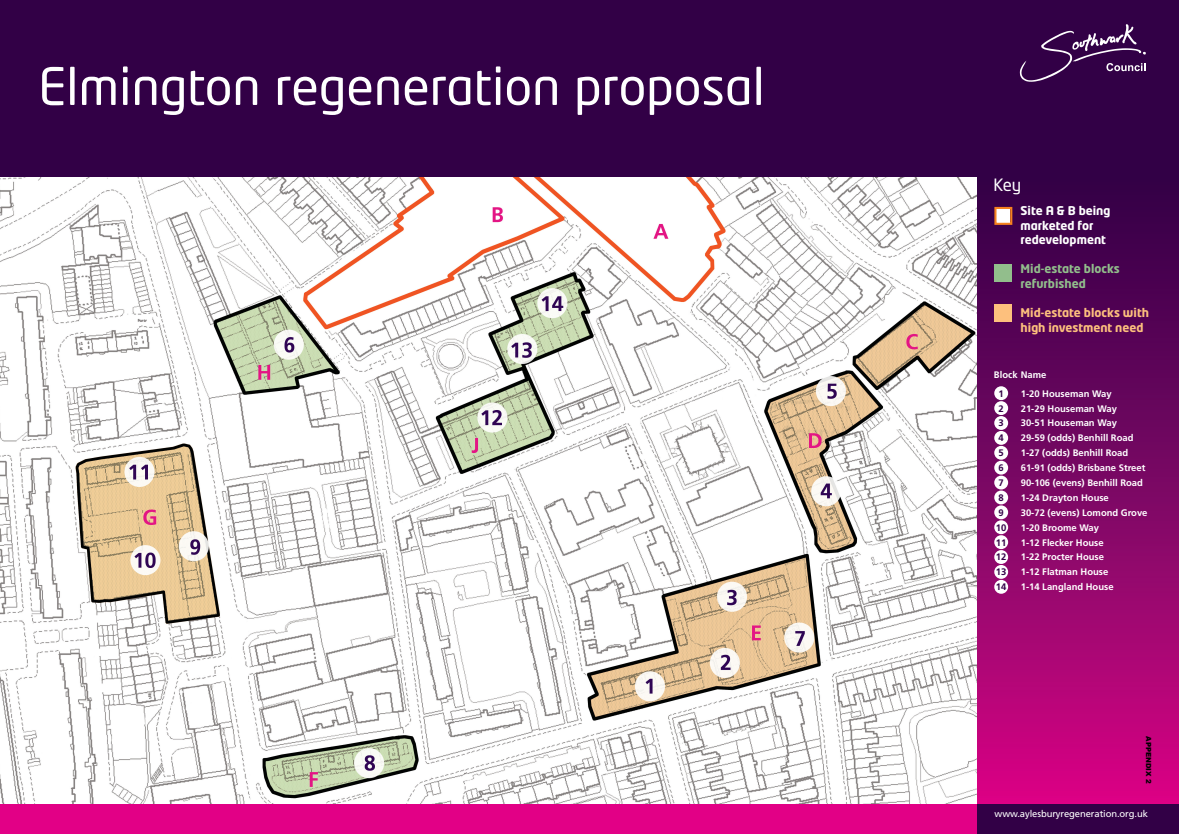
<style>
.page{position:relative;width:1179px;height:834px;background:#fff}
.page>*{position:absolute;margin:0;border:0;box-sizing:border-box;transform-origin:0 0}
.t1{font:50.75px "Neo Tech";color:#fff}
.t2{font:16.8px "Neo Tech";color:#fff}
.t3{font:700 11.9px/14.5px "Neo Tech";color:#fdc07d}
.t4{font:700 11.9px/14.5px "Neo Tech";color:#fff}
.t5{font:700 11.9px/14.5px "Neo Tech";color:#92be8c}
.t6{font:700 9.45px "Frutiger";color:#fff}
.t7{font:9.45px "Frutiger";letter-spacing:-.01em;color:#fff}
.t8{font:700 9.45px "Frutiger";color:#320046}
.t9{font:900 7px "Arial";color:#000}
</style>
<div class="page">
<img style="left:0;top:176px;width:977px;height:628px">
<div style="left:0;top:0;width:1179px;height:176px;background:#320046"></div>
<div style="left:977px;top:175px;width:202px;height:629px;background:linear-gradient(to bottom,#2c0245,#d40684)"></div>
<svg style="left:1020px;top:24px;width:125px;height:58px"></svg>
<div style="left:0;top:804px;width:978px;height:29px;background:#e20086"></div>
<div style="left:977px;top:804px;width:202px;height:29px;background:#320046"></div>
<div style="left:994px;top:386px;width:14px;height:14px;background:#fff;border-radius:50%"></div>
<div style="left:994px;top:401px;width:14px;height:14px;background:#fff;border-radius:50%"></div>
<div style="left:994px;top:416px;width:14px;height:14px;background:#fff;border-radius:50%"></div>
<div style="left:994px;top:431px;width:14px;height:14px;background:#fff;border-radius:50%"></div>
<div style="left:994px;top:446px;width:14px;height:13px;background:#fff;border-radius:50%"></div>
<div style="left:994px;top:460px;width:14px;height:14px;background:#fff;border-radius:50%"></div>
<div style="left:994px;top:475px;width:14px;height:14px;background:#fff;border-radius:50%"></div>
<div style="left:994px;top:490px;width:14px;height:14px;background:#fff;border-radius:50%"></div>
<div style="left:994px;top:505px;width:14px;height:14px;background:#fff;border-radius:50%"></div>
<div style="left:994px;top:520px;width:14px;height:14px;background:#fff;border-radius:50%"></div>
<div style="left:994px;top:535px;width:14px;height:14px;background:#fff;border-radius:50%"></div>
<div style="left:994px;top:550px;width:14px;height:14px;background:#fff;border-radius:50%"></div>
<div style="left:994px;top:565px;width:14px;height:13px;background:#fff;border-radius:50%"></div>
<div style="left:994px;top:579px;width:14px;height:14px;background:#fff;border-radius:50%"></div>
<div style="left:996px;top:209px;width:14px;height:14px;background:#fff"></div>
<div style="left:994px;top:207px;width:18px;height:18px;border:2px solid #f5821f"></div>
<div style="left:994px;top:264px;width:18px;height:18px;background:#92be8c"></div>
<div style="left:994px;top:304px;width:18px;height:18px;background:#fdc07d"></div>
<h1 class="t1" style="left:38px;top:67px;width:728px">Elmington regeneration proposal</h1>
<h2 class="t2" style="left:993px;top:178px;width:29px">Key</h2>
<p class="t4" style="left:1020px;top:204px;width:91px">Site A &amp; B being marketed for redevelopment</p>
<p class="t5" style="left:1020px;top:263px;width:101px">Mid-estate blocks refurbished</p>
<p class="t3" style="left:1020px;top:306px;width:130px">Mid-estate blocks with high investment need</p>
<p class="t6" style="left:994px;top:371px;width:54px">Block Name</p>
<p class="t8" style="left:998px;top:389px;width:7px">1</p>
<p class="t6" style="left:1020px;top:389px;width:92px">1-20 Houseman Way</p>
<p class="t8" style="left:998px;top:404px;width:7px">2</p>
<p class="t6" style="left:1020px;top:404px;width:98px">21-29 Houseman Way</p>
<p class="t8" style="left:998px;top:419px;width:7px">3</p>
<p class="t6" style="left:1020px;top:419px;width:98px">30-51 Houseman Way</p>
<p class="t8" style="left:998px;top:434px;width:7px">4</p>
<p class="t6" style="left:1020px;top:434px;width:114px">29-59 (odds) Benhill Road</p>
<p class="t8" style="left:998px;top:449px;width:7px">5</p>
<p class="t6" style="left:1020px;top:449px;width:109px">1-27 (odds) Benhill Road</p>
<p class="t8" style="left:998px;top:464px;width:7px">6</p>
<p class="t6" style="left:1020px;top:464px;width:126px">61-91 (odds) Brisbane Street</p>
<p class="t8" style="left:998px;top:479px;width:7px">7</p>
<p class="t6" style="left:1020px;top:479px;width:124px">90-106 (evens) Benhill Road</p>
<p class="t8" style="left:998px;top:493px;width:7px">8</p>
<p class="t6" style="left:1020px;top:493px;width:90px">1-24 Drayton House</p>
<p class="t8" style="left:998px;top:508px;width:7px">9</p>
<p class="t6" style="left:1020px;top:508px;width:128px">30-72 (evens) Lomond Grove</p>
<p class="t8" style="left:996px;top:523px;width:12px">10</p>
<p class="t6" style="left:1020px;top:523px;width:80px">1-20 Broome Way</p>
<p class="t8" style="left:996px;top:538px;width:12px">11</p>
<p class="t6" style="left:1020px;top:538px;width:84px">1-12 Flecker House</p>
<p class="t8" style="left:996px;top:553px;width:12px">12</p>
<p class="t6" style="left:1020px;top:553px;width:85px">1-22 Procter House</p>
<p class="t8" style="left:996px;top:568px;width:12px">13</p>
<p class="t6" style="left:1020px;top:568px;width:89px">1-12 Flatman House</p>
<p class="t8" style="left:996px;top:582px;width:12px">14</p>
<p class="t6" style="left:1020px;top:582px;width:94px">1-14 Langland House</p>
<p class="t9" style="left:1153px;top:736px;width:49px;rotate:90deg">APPENDIX 2</p>
<p class="t7" style="left:994px;top:810px;width:155px">www.aylesburyregeneration.org.uk</p>
</div>
